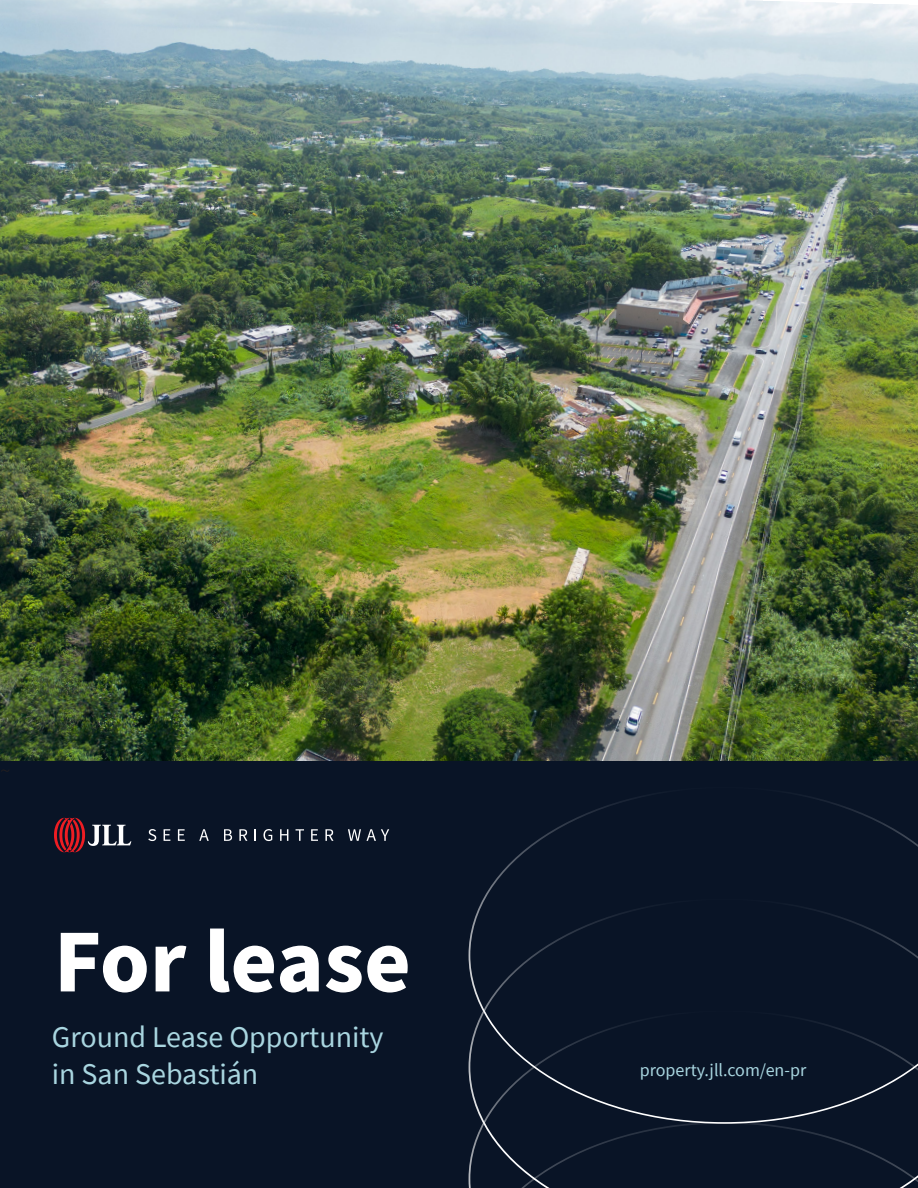
<style>
.page{position:relative;width:918px;height:1188px;background:#fff}
.page>*{position:absolute;margin:0;border:0;box-sizing:border-box;transform-origin:0 0}
.t1{font:700 90px "Source Sans Pro";color:#fff}
.t2{font:30px/37.5px "Source Sans Pro";color:#a9d6e0}
.t3{font:18px "Source Sans Pro";color:#a9d6e0}
</style>
<div class="page">
<img style="left:0;top:0;width:918px;height:762px">
<div style="left:0;top:762px;width:918px;height:426px;background:#091426"></div>
<svg style="left:469px;top:1124px;width:449px;height:64px"></svg>
<svg style="left:469px;top:796px;width:449px;height:328px"></svg>
<svg style="left:148px;top:829px;width:8px;height:12px"></svg>
<svg style="left:164px;top:829px;width:6px;height:12px"></svg>
<svg style="left:178px;top:829px;width:7px;height:12px"></svg>
<svg style="left:199px;top:829px;width:10px;height:12px"></svg>
<svg style="left:224px;top:829px;width:8px;height:12px"></svg>
<svg style="left:239px;top:829px;width:8px;height:12px"></svg>
<svg style="left:254px;top:829px;width:2px;height:12px"></svg>
<svg style="left:263px;top:829px;width:9px;height:12px"></svg>
<svg style="left:280px;top:829px;width:8px;height:12px"></svg>
<svg style="left:296px;top:829px;width:8px;height:12px"></svg>
<svg style="left:311px;top:829px;width:7px;height:12px"></svg>
<svg style="left:325px;top:829px;width:8px;height:12px"></svg>
<svg style="left:348px;top:829px;width:41px;height:12px"></svg>
<svg style="left:54px;top:818px;width:77px;height:34px"></svg>
<p class="t1" style="left:54px;top:900px;width:358px">For lease</p>
<p class="t2" style="left:52px;top:1018px;width:333px">Ground Lease Opportunity in San Sebastián</p>
<p class="t3" style="left:640px;top:1058px;width:168px">property.jll.com/en-pr</p>
</div>
